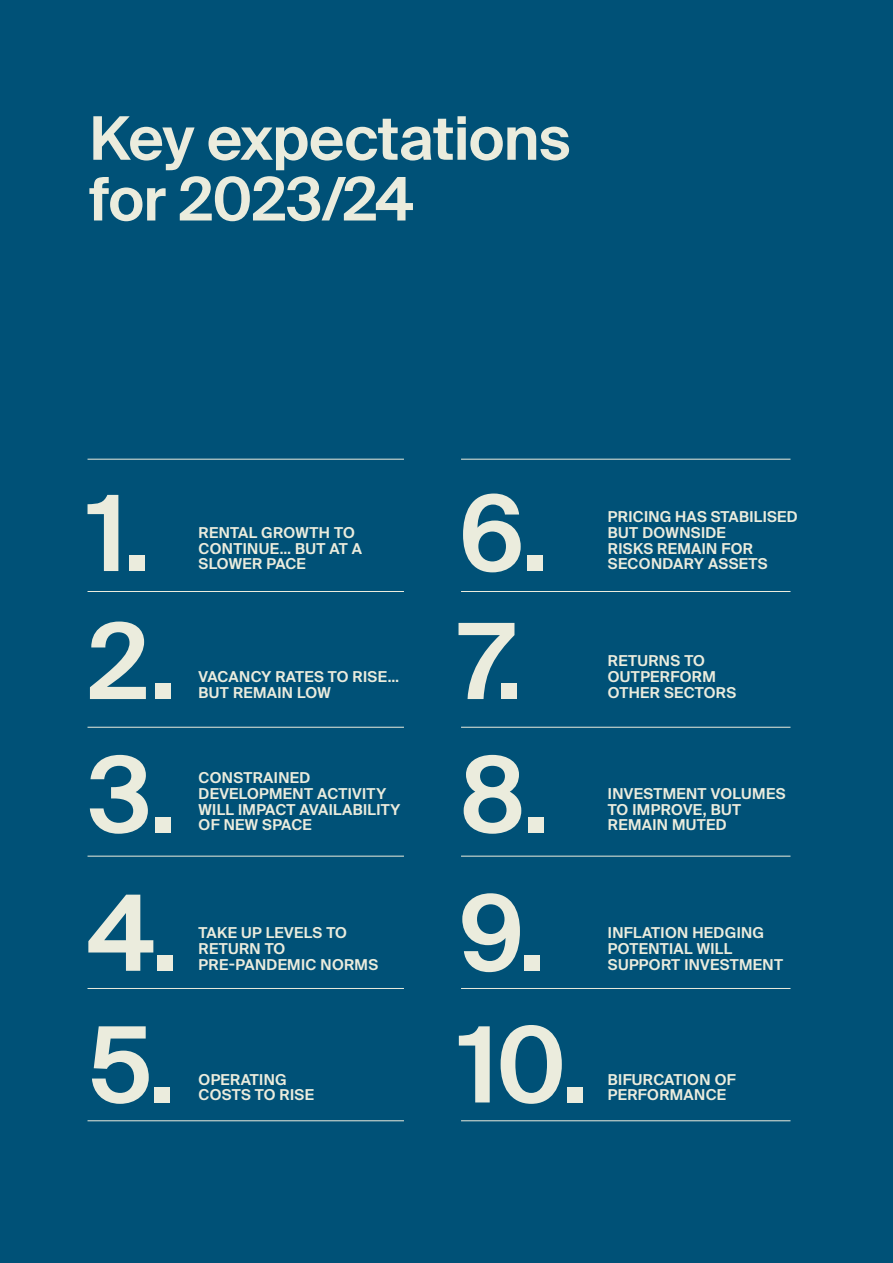
<style>
.page{position:relative;width:893px;height:1263px;background:#005177}
.page>*{position:absolute;margin:0;border:0;box-sizing:border-box;transform-origin:0 0}
.t1{font:600 105px "Suisse Intl";color:#ebecdd}
.t2{font:600 60px/60.8px "Suisse Intl";letter-spacing:-.01em;color:#ebecdd}
.t3{font:600 15px/15.8px "Suisse Intl";letter-spacing:.025em;color:#ebecdd}
</style>
<div class="page">
<hr style="left:88px;top:459px;width:316px;height:1px;background:#ebecdd">
<hr style="left:461px;top:459px;width:329px;height:1px;background:#ebecdd">
<hr style="left:88px;top:591px;width:316px;height:1px;background:#ebecdd">
<hr style="left:461px;top:591px;width:329px;height:1px;background:#ebecdd">
<hr style="left:88px;top:727px;width:316px;height:1px;background:#ebecdd">
<hr style="left:461px;top:727px;width:329px;height:1px;background:#ebecdd">
<hr style="left:88px;top:856px;width:316px;height:1px;background:#ebecdd">
<hr style="left:461px;top:856px;width:329px;height:1px;background:#ebecdd">
<hr style="left:88px;top:988px;width:316px;height:1px;background:#ebecdd">
<hr style="left:461px;top:988px;width:329px;height:1px;background:#ebecdd">
<hr style="left:88px;top:1120px;width:316px;height:1px;background:#ebecdd">
<hr style="left:461px;top:1120px;width:329px;height:1px;background:#ebecdd">
<h2 class="t2" style="left:89px;top:109px;width:483px">Key expectations for 2023/24</h2>
<h1 class="t1" style="left:88px;top:473px;width:64px">1.</h1>
<h1 class="t1" style="left:459px;top:473px;width:90px">6.</h1>
<p class="t3" style="left:199px;top:525px;width:165px">RENTAL GROWTH TO<br>CONTINUE… BUT AT A<br>SLOWER PACE</p>
<h1 class="t1" style="left:88px;top:601px;width:91px">2.</h1>
<h1 class="t1" style="left:459px;top:601px;width:64px">7.</h1>
<p class="t3" style="left:199px;top:669px;width:202px">VACANCY RATES TO RISE…<br>BUT REMAIN LOW</p>
<h1 class="t1" style="left:88px;top:735px;width:90px">3.</h1>
<h1 class="t1" style="left:459px;top:735px;width:92px">8.</h1>
<p class="t3" style="left:199px;top:770px;width:203px">CONSTRAINED<br>DEVELOPMENT ACTIVITY<br>WILL IMPACT AVAILABILITY<br>OF NEW SPACE</p>
<p class="t3" style="left:608px;top:509px;width:191px">PRICING HAS STABILISED<br>BUT DOWNSIDE<br>RISKS REMAIN FOR<br>SECONDARY ASSETS</p>
<p class="t3" style="left:608px;top:653px;width:130px">RETURNS TO<br>OUTPERFORM<br>OTHER SECTORS</p>
<p class="t3" style="left:608px;top:786px;width:179px">INVESTMENT VOLUMES<br>TO IMPROVE, BUT<br>REMAIN MUTED</p>
<h1 class="t1" style="left:88px;top:873px;width:92px">4.</h1>
<h1 class="t1" style="left:459px;top:873px;width:88px">9.</h1>
<p class="t3" style="left:199px;top:925px;width:181px">TAKE UP LEVELS TO<br>RETURN TO<br>PRE-PANDEMIC NORMS</p>
<p class="t3" style="left:608px;top:925px;width:177px">INFLATION HEDGING<br>POTENTIAL WILL<br>SUPPORT INVESTMENT</p>
<h1 class="t1" style="left:88px;top:1005px;width:89px">5.</h1>
<h1 class="t1" style="left:459px;top:1005px;width:131px">10.</h1>
<p class="t3" style="left:199px;top:1071px;width:117px">OPERATING<br>COSTS TO RISE</p>
<p class="t3" style="left:608px;top:1071px;width:129px">BIFURCATION OF<br>PERFORMANCE</p>
</div>
